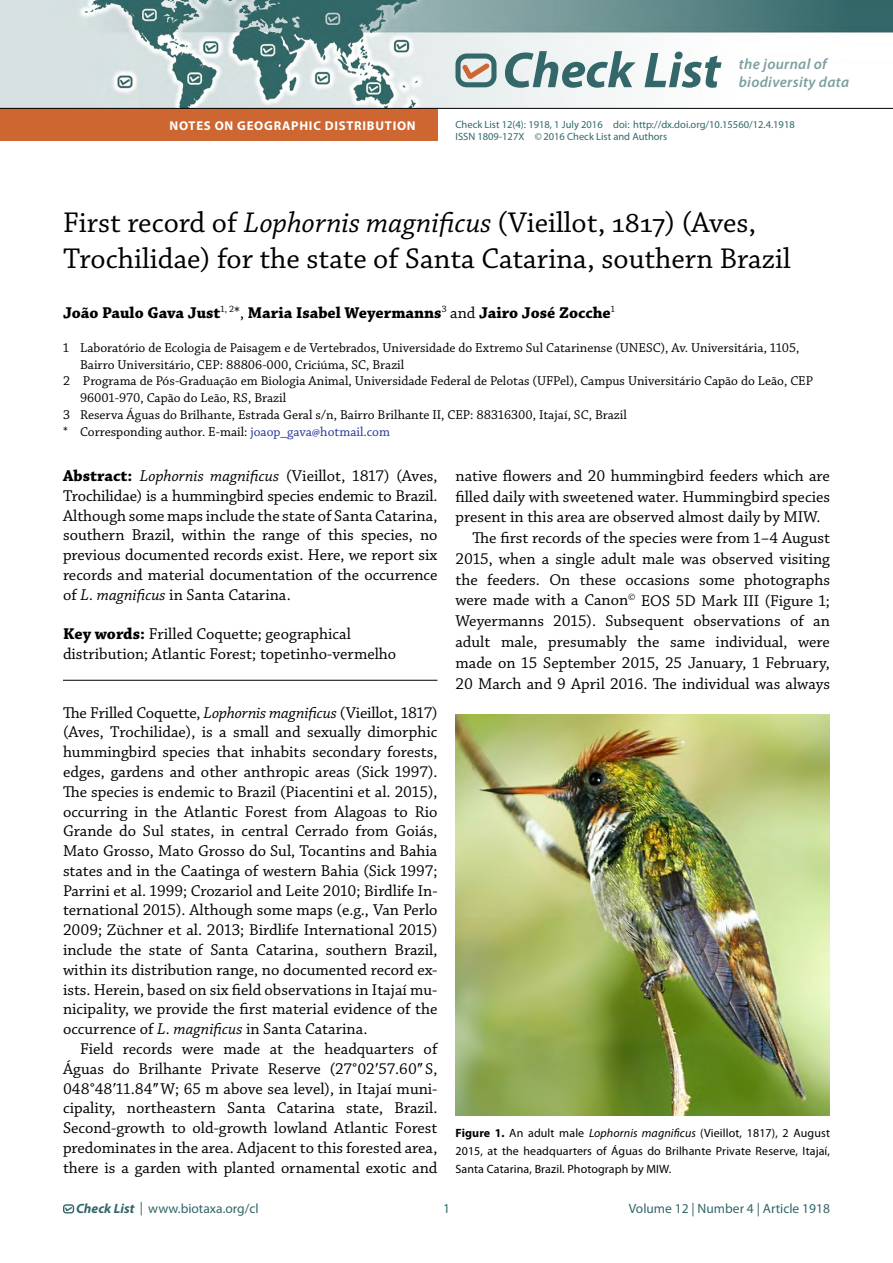
<style>
.page{position:relative;width:893px;height:1263px;background:#fff}
.page>*{position:absolute;margin:0;border:0;box-sizing:border-box;transform-origin:0 0}
.t1{font:italic 700 50.7px "Myriad Pro";color:#336769}
.t2{font:30px/36.3px "Chaparral Pro";color:#000}
.t3{font:16.5px/19.8px "Chaparral Pro";color:#000;text-align:justify}
.t4{font:700 16.5px "Chaparral Pro";color:#000}
.t5{font:italic 600 15px/18px "Myriad Pro";letter-spacing:.02em;color:#7e9fa0}
.t6{font:13.5px "Chaparral Pro";color:#000}
.t7{font:13.5px "Myriad Pro";color:#336769}
.t8{font:700 12.75px "Myriad Pro";letter-spacing:.06em;color:#fff}
.t9{font:12px/18px "Myriad Pro";letter-spacing:.01em;color:#000;text-align:justify}
.t10{font:10.5px/12.6px "Myriad Pro";color:#336769}
.s1{font-style:italic}
.s2{font-weight:400}
.s3{color:#293699}
.s4{font-weight:700}
.s5{font-family:"Times New Roman"}
.s6{font-weight:700;font-style:italic}
</style>
<div class="page">
<div style="left:63px;top:1204px;width:11px;height:9px;border:1px solid #336767;border-radius:2px"></div>
<svg style="left:64px;top:1206px;width:9px;height:6px"></svg>
<img style="left:0;top:0;width:893px;height:108px">
<svg style="left:455px;top:53px;width:41px;height:34px"></svg>
<hr style="left:63px;top:680px;width:374px;height:1px;background:#000">
<img style="left:455px;top:714px;width:375px;height:401px">
<div style="left:0;top:109px;width:437px;height:32px;background:#ce6631"></div>
<hr style="left:0;top:108px;width:893px;height:1px;background:#000">
<p class="t8" style="left:170px;top:117px;width:246px">NOTES ON GEOGRAPHIC DISTRIBUTION</p>
<h1 class="t1" style="left:502px;top:37px;width:220px">Check List</h1>
<p class="t5" style="left:739px;top:55px;width:112px">the journal of biodiversity data</p>
<p class="t10" style="left:455px;top:118px;width:341px">Check List 12(4): 1918, 1 July 2016 doi: http://dx.doi.org/10.15560/12.4.1918<br>ISSN 1809-127X ©2016 Check List and Authors</p>
<h2 class="t2" style="left:63px;top:205px;width:729px">First record of <span class="s1">Lophornis magnificus</span> (Vieillot, 1817) (Aves,<br>Trochilidae) for the state of Santa Catarina, southern Brazil</h2>
<p class="t4" style="left:63px;top:303px;width:554px">João Paulo Gava Just<sup>1,</sup> <sup>2</sup><span class="s2">*,</span> Maria Isabel Weyermanns<sup>3</sup> <span class="s2">and</span> Jairo José Zocche<sup>1</sup></p>
<p class="t6" style="left:63px;top:340px;width:738px">1 Laboratório de Ecologia de Paisagem e de Vertebrados, Universidade do Extremo Sul Catarinense (UNESC), Av. Universitária, 1105,</p>
<p class="t6" style="left:80px;top:357px;width:326px">Bairro Universitário, CEP: 88806-000, Criciúma, SC, Brazil</p>
<p class="t6" style="left:63px;top:373px;width:752px">2 Programa de Pós-Graduação em Biologia Animal, Universidade Federal de Pelotas (UFPel), Campus Universitário Capão do Leão, CEP</p>
<p class="t6" style="left:80px;top:390px;width:208px">96001-970, Capão do Leão, RS, Brazil</p>
<p class="t6" style="left:63px;top:407px;width:565px">3 Reserva Águas do Brilhante, Estrada Geral s/n, Bairro Brilhante II, CEP: 88316300, Itajaí, SC, Brazil</p>
<p class="t6" style="left:63px;top:424px;width:328px">* Corresponding author. E-mail: <span class="s3">joaop_gava@hotmail.com</span></p>
<p class="t3" style="left:63px;top:466px;width:376px"><span class="s4">Abstract:</span> <span class="s1">Lophornis magnificus</span> (Vieillot, 1817) (Aves, Trochilidae) is a hummingbird species endemic to Brazil.<br>Although some maps include the state of Santa Catarina, southern Brazil, within the range of this species, no previous documented records exist. Here, we report six records and material documentation of the occurrence of <span class="s1">L. magnificus</span> in Santa Catarina.</p>
<p class="t3" style="left:63px;top:624px;width:335px"><span class="s4">Key words:</span> Frilled Coquette; geographical distribution; Atlantic Forest; topetinho-vermelho</p>
<p class="t3" style="left:455px;top:466px;width:376px">native flowers and 20 hummingbird feeders which are</p>
<p class="t3" style="left:455px;top:487px;width:376px">filled daily with sweetened water. Hummingbird species</p>
<p class="t3" style="left:455px;top:508px;width:366px">present in this area are observed almost daily by MIW.</p>
<p class="t3" style="left:472px;top:529px;width:359px">The first records of the species were from 1−4 August</p>
<p class="t3" style="left:455px;top:549px;width:376px">2015, when a single adult male was observed visiting</p>
<p class="t3" style="left:455px;top:570px;width:376px">the feeders. On these occasions some photographs</p>
<p class="t3" style="left:455px;top:591px;width:376px">were made with a Canon<sup>©</sup> EOS 5D Mark III (Figure 1;</p>
<p class="t3" style="left:455px;top:612px;width:376px">Weyermanns 2015). Subsequent observations of an</p>
<p class="t3" style="left:455px;top:632px;width:376px">adult male, presumably the same individual, were</p>
<p class="t3" style="left:455px;top:653px;width:376px">made on 15 September 2015, 25 January, 1 February,</p>
<p class="t3" style="left:455px;top:674px;width:376px">20 March and 9 April 2016. The individual was always</p>
<p class="t3" style="left:63px;top:703px;width:376px">The Frilled Coquette, <span class="s1">Lophornis magnificus</span> (Vieillot, 1817) (Aves, Trochilidae), is a small and sexually dimorphic hummingbird species that inhabits secondary forests, edges, gardens and other anthropic areas (Sick 1997).<br>The species is endemic to Brazil (Piacentini et al. 2015), occurring in the Atlantic Forest from Alagoas to Rio Grande do Sul states, in central Cerrado from Goiás, Mato Grosso, Mato Grosso do Sul, Tocantins and Bahia states and in the Caatinga of western Bahia (Sick 1997; Parrini et al. 1999; Crozariol and Leite 2010; Birdlife In&shy;ternational 2015). Although some maps (e.g., Van Perlo 2009; Züchner et al. 2013; Birdlife International 2015) include the state of Santa Catarina, southern Brazil, within its distribution range, no documented record ex&shy;ists. Herein, based on six field observations in Itajaí mu&shy;nicipality, we provide the first material evidence of the occurrence of <span class="s1">L. magnificus</span> in Santa Catarina.</p>
<p class="t3" style="left:63px;top:1039px;width:376px;text-indent:17px">Field records were made at the headquarters of Águas do Brilhante Private Reserve (27°02<span class="s5">ʹ</span>57.60<span class="s5">ʺ</span> S, 048°48<span class="s5">ʹ</span>11.84<span class="s5">ʺ</span>W; 65 m above sea level), in Itajaí muni&shy;cipality, northeastern Santa Catarina state, Brazil.<br>Second-growth to old-growth lowland Atlantic Forest predominates in the area. Adjacent to this forested area, there is a garden with planted ornamental exotic and</p>
<p class="t9" style="left:455px;top:1124px;width:376px"><span class="s4">FIGURE</span> <span class="s4">1.</span> An adult male <span class="s1">Lophornis magnificus</span> (Vieillot, 1817), 2 August 2015, at the headquarters of Águas do Brilhante Private Reserve, Itajaí, Santa Catarina, Brazil. Photograph by MIW.</p>
<p class="t7" style="left:76px;top:1200px;width:184px"><span class="s6">Check List</span> | www.biotaxa.org/cl</p>
<p class="t7" style="left:443px;top:1200px;width:8px">1</p>
<p class="t7" style="left:629px;top:1200px;width:203px">Volume 12 | Number 4 | Article 1918</p>
</div>
